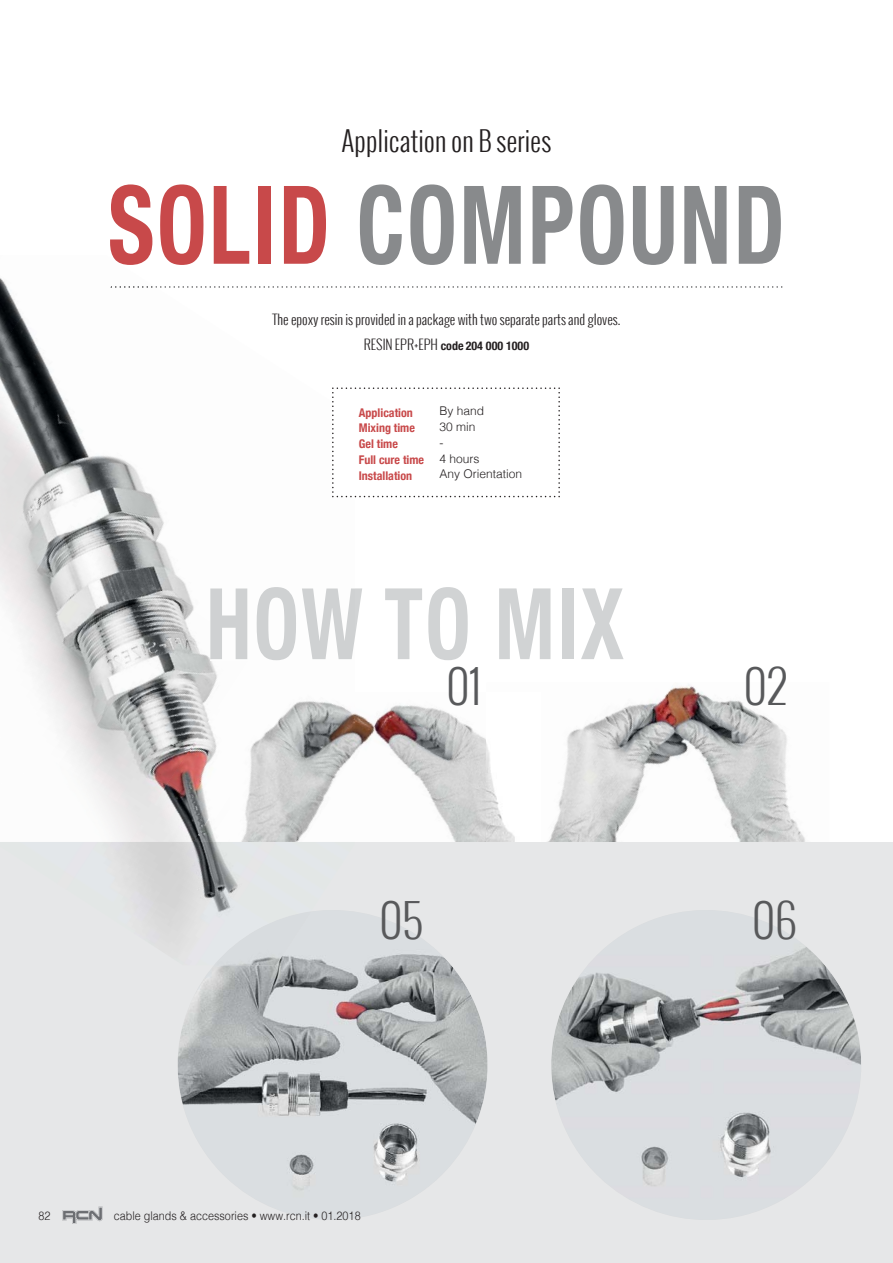
<style>
.page{position:relative;width:893px;height:1263px;background:#fff}
.page>*{position:absolute;margin:0;border:0;box-sizing:border-box;transform-origin:0 0}
.t1{font:700 condensed 108.9px "Helvetica Neue";letter-spacing:.03em;color:#888a8c;scale:.82 1}
.t2{font:700 condensed 99px "Helvetica Neue";letter-spacing:.03em;color:#d1d3d4;scale:.82 1}
.t3{font:300 45px "Oswald";color:#58595b}
.t4{font:300 27px "Oswald";color:#231f20}
.t5{font:300 13.5px "Oswald";color:#231f20}
.t6{font:700 condensed 12px "Helvetica Neue";color:#c8494a}
.t7{font:300 12px "Helvetica";color:#231f20;scale:.9 1}
.t8{font:300 12px "Helvetica";color:#231f20}
.t9{font:700 condensed 12px "Helvetica Neue";color:#231f20}
.s1{color:#c8494a}
.s2{font-family:"Oswald";font-weight:300;font-stretch:normal;font-size:13.5px}
</style>
<div class="page">
<img style="left:355px;top:705px;width:131px;height:137px">
<img style="left:486px;top:684px;width:319px;height:158px">
<div style="left:0;top:842px;width:893px;height:421px;background:#e6e7e8"></div>
<img style="left:178px;top:912px;width:310px;height:308px">
<img style="left:551px;top:910px;width:310px;height:310px">
<img style="left:0;top:286px;width:141px;height:218px">
<img style="left:0;top:278px;width:62px;height:73px">
<img style="left:116px;top:481px;width:239px;height:361px">
<img style="left:290px;top:660px;width:65px;height:63px">
<img style="left:0;top:504px;width:254px;height:316px">
<img style="left:0;top:485px;width:28px;height:62px">
<img style="left:193px;top:783px;width:66px;height:59px">
<img style="left:0;top:725px;width:144px;height:117px">
<img style="left:210px;top:587px;width:145px;height:73px">
<img style="left:120px;top:842px;width:235px;height:123px">
<img style="left:214px;top:912px;width:97px;height:53px">
<svg style="left:111px;top:286px;width:671px;height:2px"></svg>
<svg style="left:332px;top:387px;width:228px;height:110px"></svg>
<svg style="left:62px;top:1207px;width:41px;height:17px"></svg>
<h3 class="t4" style="left:342px;top:123px;width:211px">Application on B series</h3>
<h1 class="t1" style="left:108px;top:159px;width:827px"><span class="s1">SOLID</span> COMPOUND</h1>
<p class="t5" style="left:272px;top:310px;width:350px">The epoxy resin is provided in a package with two separate parts and gloves.</p>
<p class="t9" style="left:364px;top:338px;width:167px"><span class="s2">RESIN EPR+EPH</span> code 204 000 1000</p>
<p class="t6" style="left:359px;top:405px;width:56px">Application</p>
<p class="t8" style="left:440px;top:406px;width:46px">By hand</p>
<p class="t6" style="left:359px;top:421px;width:58px">Mixing time</p>
<p class="t8" style="left:440px;top:422px;width:38px">30 min</p>
<p class="t6" style="left:359px;top:437px;width:41px">Gel time</p>
<p class="t8" style="left:440px;top:438px;width:5px">-</p>
<p class="t6" style="left:359px;top:452px;width:67px">Full cure time</p>
<p class="t8" style="left:440px;top:453px;width:42px">4 hours</p>
<p class="t6" style="left:359px;top:468px;width:55px">Installation</p>
<p class="t8" style="left:440px;top:469px;width:84px">Any Orientation</p>
<h2 class="t2" style="left:206px;top:564px;width:511px">HOW TO MIX</h2>
<h3 class="t3" style="left:446px;top:655px;width:36px">01</h3>
<h3 class="t3" style="left:744px;top:655px;width:45px">02</h3>
<h3 class="t3" style="left:379px;top:889px;width:45px">05</h3>
<h3 class="t3" style="left:752px;top:889px;width:46px">06</h3>
<p class="t7" style="left:39px;top:1211px;width:15px">82</p>
<p class="t7" style="left:114px;top:1211px;width:276px">cable glands &amp; accessories • www.rcn.it • 01.2018</p>
</div>
